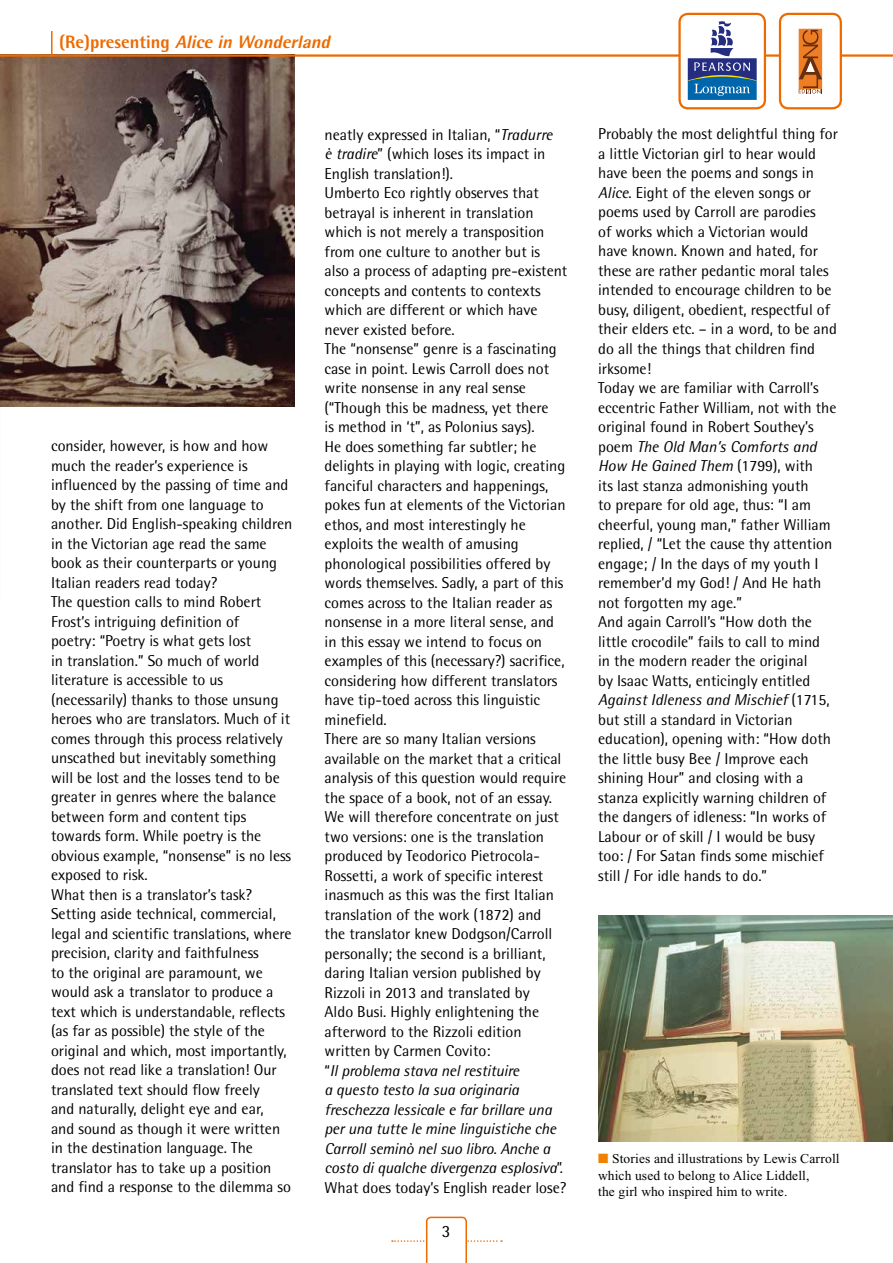
<style>
.page{position:relative;width:893px;height:1263px;background:#fff}
.page>*{position:absolute;margin:0;border:0;box-sizing:border-box;transform-origin:0 0}
.t1{font:italic 800 18px "Rotis Semi Sans";color:#ed6a00}
.t2{font:17.25px "Rotis Semi Sans";color:#000}
.t3{font:15.75px/19.5px "Rotis Semi Sans";color:#000}
.t4{font:13.5px/16.5px "Times New Roman";letter-spacing:.01em;color:#000}
.s1{font-style:normal}
.s2{font-style:italic}
.s3{color:#f08100}
</style>
<div class="page">
<img style="left:0;top:57px;width:295px;height:350px">
<img style="left:598px;top:915px;width:295px;height:226px">
<svg style="left:392px;top:1216px;width:110px;height:47px"></svg>
<hr style="left:0;top:54px;width:893px;height:3px;background:#ed6a00">
<div style="left:780px;top:14px;width:61px;height:94px;background:#fff;border-radius:9px"></div>
<div style="left:779px;top:13px;width:63px;height:96px;border:2px solid #ed6a00;border-radius:9px"></div>
<svg style="left:799px;top:29px;width:24px;height:65px;background:#cc7636"></svg>
<div style="left:680px;top:14px;width:85px;height:94px;background:#fff;border-radius:9px"></div>
<div style="left:678px;top:13px;width:88px;height:96px;border:2px solid #ed6a00;border-radius:9px"></div>
<svg style="left:687px;top:58px;width:1px;height:42px"></svg>
<svg style="left:688px;top:21px;width:69px;height:79px"></svg>
<hr style="left:51px;top:31px;width:2px;height:26px;background:#ed6a00">
<p class="t1" style="left:59px;top:30px;width:277px"><span class="s1">( R e) p re s e n t i n g</span> Alicein Wonderland</p>
<p class="t3" style="left:51px;top:436px;width:243px">consider, however, is how and how much the reader’s experience is influenced by the passing of time and by the shift from one language to another. Did English-speaking children in the Victorian age read the same book as their counterparts or young Italian readers read today?<br>The question calls to mind Robert Frost’s intriguing definition of<br>poetry: “Poetry is what gets lost<br>in translation.” So much of world literature is accessible to us (necessarily) thanks to those unsung heroes who are translators. Much of it comes through this process relatively unscathed but inevitably something will be lost and the losses tend to be greater in genres where the balance between form and content tips towards form. While poetry is the obvious example, “nonsense” is no less exposed to risk.<br>What then is a translator’s task?<br>Setting aside technical, commercial, legal and scientific translations, where precision, clarity and faithfulness<br>to the original are paramount, we would ask a translator to produce a text which is understandable, reflects (as far as possible) the style of the original and which, most importantly, does not read like a translation! Our translated text should flow freely<br>and naturally, delight eye and ear,<br>and sound as though it were written in the destination language. The translator has to take up a position and find a response to the dilemma so</p>
<p class="t3" style="left:325px;top:124px;width:244px">neatly expressed in Italian, “<span class="s2">Tradurre<br>è tradire</span>” (which loses its impact in English translation!).<br>Umberto Eco rightly observes that betrayal is inherent in translation which is not merely a transposition from one culture to another but is also a process of adapting pre-existent concepts and contents to contexts which are different or which have never existed before.<br>The “nonsense” genre is a fascinating case in point. Lewis Carroll does not write nonsense in any real sense (“Though this be madness, yet there<br>is method in ‘t”, as Polonius says).<br>He does something far subtler; he delights in playing with logic, creating fanciful characters and happenings, pokes fun at elements of the Victorian ethos, and most interestingly he exploits the wealth of amusing phonological possibilities offered by words themselves. Sadly, a part of this comes across to the Italian reader as nonsense in a more literal sense, and in this essay we intend to focus on examples of this (necessary?) sacrifice, considering how different translators have tip-toed across this linguistic minefield.<br>There are so many Italian versions available on the market that a critical analysis of this question would require the space of a book, not of an essay.<br>We will therefore concentrate on just two versions: one is the translation produced by Teodorico Pietrocola-Rossetti, a work of specific interest inasmuch as this was the first Italian translation of the work (1872) and<br>the translator knew Dodgson/Carroll personally; the second is a brilliant, daring Italian version published by Rizzoli in 2013 and translated by<br>Aldo Busi. Highly enlightening the afterword to the Rizzoli edition written by Carmen Covito:<br>“<span class="s2">Il problema stava nel restituire<br>a questo testo la sua originaria freschezza lessicale e far brillare una per una tutte le mine linguistiche che Carroll seminò nel suo libro. Anche a costo di qualche divergenza esplosiva</span>”.<br>What does today’s English reader lose?</p>
<p class="t3" style="left:598px;top:124px;width:241px">Probably the most delightful thing for a little Victorian girl to hear would have been the poems and songs in <span class="s2">Alice</span>. Eight of the eleven songs or poems used by Carroll are parodies<br>of works which a Victorian would have known. Known and hated, for these are rather pedantic moral tales intended to encourage children to be busy, diligent, obedient, respectful of their elders etc. – in a word, to be and do all the things that children find irksome!<br>Today we are familiar with Carroll’s eccentric Father William, not with the original found in Robert Southey’s poem <span class="s2">The Old Man’s Comforts and How He Gained Them</span> (1799), with<br>its last stanza admonishing youth<br>to prepare for old age, thus: “I am cheerful, young man,” father William replied, / “Let the cause thy attention engage; / In the days of my youth I remember’d my God! / And He hath not forgotten my age.”<br>And again Carroll’s “How doth the little crocodile” fails to call to mind<br>in the modern reader the original<br>by Isaac Watts, enticingly entitled <span class="s2">Against Idleness and Mischief</span> (1715, but still a standard in Victorian education), opening with: “How doth the little busy Bee / Improve each shining Hour” and closing with a stanza explicitly warning children of the dangers of idleness: “In works of Labour or of skill / I would be busy too: / For Satan finds some mischief still / For idle hands to do.”</p>
<p class="t2" style="left:442px;top:1221px;width:10px">3</p>
<p class="t4" style="left:598px;top:1150px;width:243px"><span class="s3">■</span> Stories and illustrations by Lewis Carroll which used to belong to Alice Liddell,<br>the girl who inspired him to write.</p>
</div>
